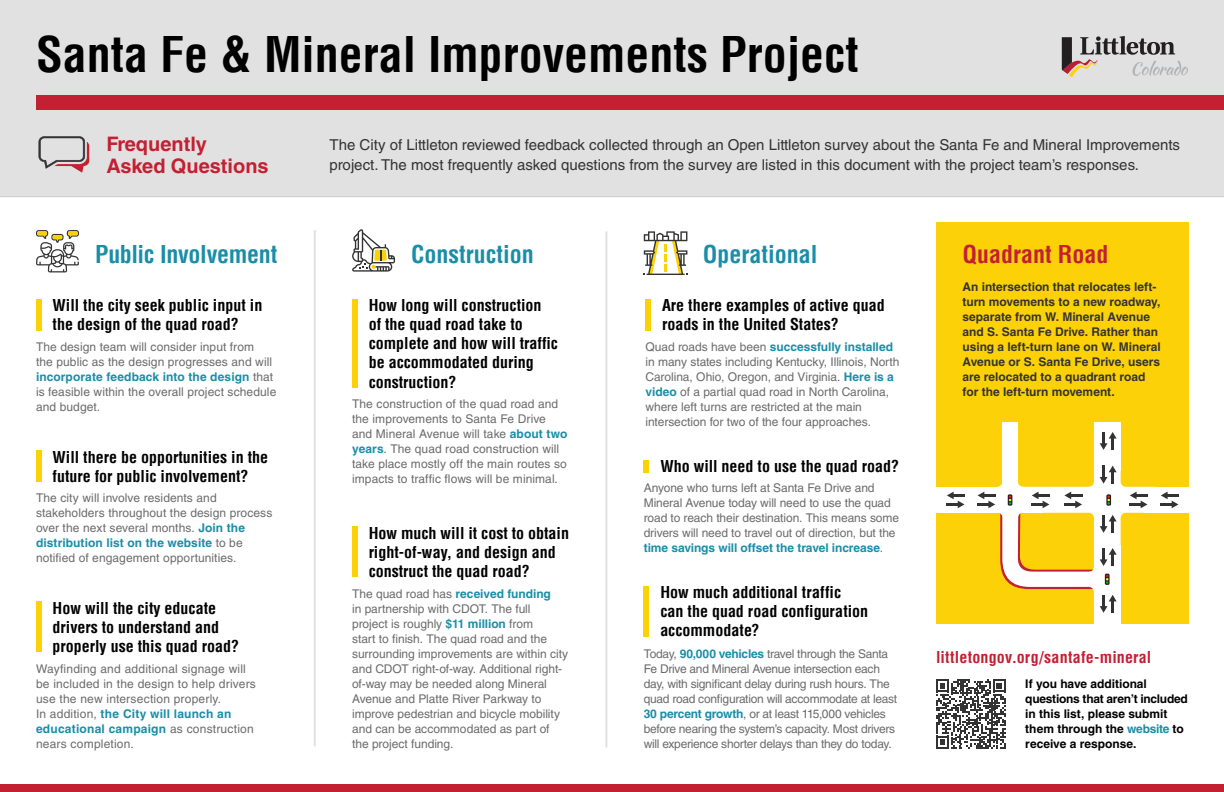
<style>
.page{position:relative;width:1224px;height:792px;background:#fff}
.page>*{position:absolute;margin:0;border:0;box-sizing:border-box;transform-origin:0 0}
.t1{font:700 condensed 48px "Helvetica";color:#000}
.t2{font:700 condensed 24px "Helvetica";color:#1a8da8}
.t3{font:700 condensed 24px "Helvetica";color:#c32032}
.t4{font:700 20px/22px "Helvetica LT Std";color:#c32032}
.t5{font:700 condensed 16px/19.2px "Helvetica";color:#000}
.t6{font:700 condensed 16px "Helvetica";letter-spacing:.015em;color:#c32032}
.t7{font:15px/19.2px "Helvetica LT Std";color:#333}
.t8{font:12px/15px "Helvetica LT Std";letter-spacing:-.005em;color:#6b6b6b}
.t9{font:12px/15px "Helvetica LT Std";letter-spacing:-.025em;color:#6b6b6b}
.t10{font:700 12px/15px "Helvetica LT Std";color:#333}
.t11{font:12px/15px "Helvetica LT Std";letter-spacing:.015em;color:#6b6b6b}
.t12{font:700 12px/15px "Helvetica LT Std";letter-spacing:-.005em;color:#000}
.s1{font-weight:700;color:#1a8da8}
.s2{color:#1a8da8}
</style>
<div class="page">
<div style="left:936px;top:222px;width:252px;height:401px;background:#fdd108"></div>
<div style="left:1002px;top:423px;width:16px;height:64px;background:#fff"></div>
<div style="left:934px;top:487px;width:109px;height:26px;background:#fff"></div>
<div style="left:1144px;top:487px;width:51px;height:26px;background:#fff"></div>
<div style="left:1094px;top:545px;width:27px;height:80px;background:#fff"></div>
<div style="left:1094px;top:423px;width:27px;height:48px;background:#fff"></div>
<svg style="left:1100px;top:432px;width:17px;height:18px"></svg>
<svg style="left:1161px;top:492px;width:17px;height:16px"></svg>
<svg style="left:947px;top:492px;width:18px;height:16px"></svg>
<svg style="left:978px;top:466px;width:169px;height:147px"></svg>
<div style="left:0;top:0;width:1224px;height:197px;background:#e1e1e1"></div>
<div style="left:36px;top:95px;width:1188px;height:15px;background:#c32032"></div>
<svg style="left:1062px;top:36px;width:126px;height:42px;background:#b9b5b3"></svg>
<div style="left:36px;top:299px;width:5px;height:31px;background:#fdd108"></div>
<svg style="left:39px;top:136px;width:50px;height:37px;background:#c5b7b9"></svg>
<svg style="left:936px;top:679px;width:70px;height:70px"></svg>
<div style="left:36px;top:451px;width:5px;height:31px;background:#fdd108"></div>
<div style="left:36px;top:602px;width:5px;height:50px;background:#fdd108"></div>
<hr style="left:314px;top:230px;width:2px;height:516px;background:#6b6b6b">
<div style="left:352px;top:299px;width:5px;height:89px;background:#fdd108"></div>
<div style="left:352px;top:527px;width:5px;height:50px;background:#fdd108"></div>
<svg style="left:352px;top:229px;width:43px;height:43px"></svg>
<svg style="left:36px;top:230px;width:43px;height:42px"></svg>
<svg style="left:644px;top:231px;width:43px;height:44px"></svg>
<div style="left:645px;top:299px;width:6px;height:31px;background:#fdd108"></div>
<div style="left:644px;top:460px;width:5px;height:12px;background:#fdd108"></div>
<hr style="left:605px;top:231px;width:2px;height:517px;background:#6b6b6b">
<div style="left:644px;top:586px;width:5px;height:50px;background:#fdd108"></div>
<div style="left:0;top:784px;width:1224px;height:8px;background:#c32032"></div>
<h1 class="t1" style="left:36px;top:24px;width:824px">Santa Fe &amp; Mineral Improvements Project</h1>
<h3 class="t4" style="left:106px;top:132px;width:164px">Frequently<br>Asked Questions</h3>
<p class="t7" style="left:330px;top:136px;width:852px">The City of Littleton reviewed feedback collected through an Open Littleton survey about the Santa Fe and Mineral Improvements project. The most frequently asked questions from the survey are listed in this document with the project team’s responses.</p>
<h2 class="t2" style="left:95px;top:240px;width:184px">Public Involvement</h2>
<h3 class="t5" style="left:53px;top:295px;width:211px">Will the city seek public input in the design of the quad road?</h3>
<p class="t8" style="left:36px;top:339px;width:242px">The design team will consider input from<br>the public as the design progresses and will <span class="s1">incorporate feedback into the design</span> that is feasible within the overall project schedule and budget.</p>
<h3 class="t5" style="left:53px;top:447px;width:217px">Will there be opportunities in the future for public involvement?</h3>
<p class="t8" style="left:36px;top:490px;width:238px">The city will involve residents and stakeholders throughout the design process over the next several months. <span class="s1">Join the distribution list on the website</span> to be notified of engagement opportunities.</p>
<h3 class="t5" style="left:53px;top:598px;width:188px">How will the city educate drivers to understand and properly use this quad road?</h3>
<p class="t11" style="left:36px;top:661px;width:221px">Wayfinding and additional signage will be included in the design to help drivers use the new intersection properly.<br>In addition, <span class="s1">the City will launch an educational campaign</span> as construction nears completion.</p>
<h2 class="t2" style="left:411px;top:240px;width:124px">Construction</h2>
<h3 class="t5" style="left:369px;top:295px;width:191px">How long will construction<br>of the quad road take to complete and how will traffic be accommodated during construction?</h3>
<p class="t8" style="left:352px;top:397px;width:217px">The construction of the quad road and the improvements to Santa Fe Drive and Mineral Avenue will take <span class="s1">about two years</span>. The quad road construction will take place mostly off the main routes so impacts to traffic flows will be minimal.</p>
<h3 class="t5" style="left:369px;top:523px;width:202px">How much will it cost to obtain right-of-way, and design and construct the quad road?</h3>
<p class="t8" style="left:352px;top:586px;width:218px">The quad road has <span class="s1">received funding<br></span>in partnership with CDOT. The full project is roughly <span class="s1">$11 million</span> from<br>start to finish. The quad road and the surrounding improvements are within city and CDOT right-of-way. Additional right&shy;of-way may be needed along Mineral Avenue and Platte River Parkway to improve pedestrian and bicycle mobility and can be accommodated as part of the project funding.</p>
<h2 class="t2" style="left:703px;top:240px;width:116px">Operational</h2>
<h3 class="t5" style="left:662px;top:295px;width:224px">Are there examples of active quad roads in the United States?</h3>
<p class="t8" style="left:645px;top:339px;width:256px">Quad roads have been <span class="s1">successfully installed </span>in many states including Kentucky, Illinois, North Carolina, Ohio, Oregon, and Virginia. <span class="s1">Here is a video</span> of a partial quad road in North Carolina, where left turns are restricted at the main intersection for two of the four approaches.</p>
<h2 class="t3" style="left:963px;top:240px;width:147px">Quadrant Road</h2>
<p class="t10" style="left:963px;top:279px;width:200px">An intersection that relocates left&shy;turn movements to a new roadway, separate from W. Mineral Avenue and S. Santa Fe Drive. Rather than using a left-turn lane on W. Mineral<br>Avenue or S. Santa Fe Drive, users are relocated to a quadrant road for the left-turn movement.</p>
<h3 class="t5" style="left:660px;top:456px;width:240px">Who will need to use the quad road?</h3>
<p class="t8" style="left:644px;top:480px;width:257px">Anyone who turns left at Santa Fe Drive and Mineral Avenue today will need to use the quad road to reach their destination. This means some drivers will need to travel out of direction, but the <span class="s1">time savings will offset the travel increase</span>.</p>
<h3 class="t5" style="left:660px;top:583px;width:209px">How much additional traffic can the quad road configuration accommodate?</h3>
<p class="t9" style="left:644px;top:646px;width:255px">Today, <span class="s1">90,000 vehicles</span> travel through the Santa Fe Drive and Mineral Avenue intersection each day, with significant delay during rush hours. The quad road configuration will accommodate at least <span class="s1">30 percent growth</span>, or at least 115,000 vehicles before nearing the system’s capacity. Most drivers will experience shorter delays than they do today.</p>
<h3 class="t6" style="left:936px;top:647px;width:217px">littletongov.org/santafe-mineral</h3>
<p class="t12" style="left:1025px;top:676px;width:164px">If you have additional questions that aren’t included in this list, please submit them through the <span class="s2">website</span> to receive a response.</p>
</div>
